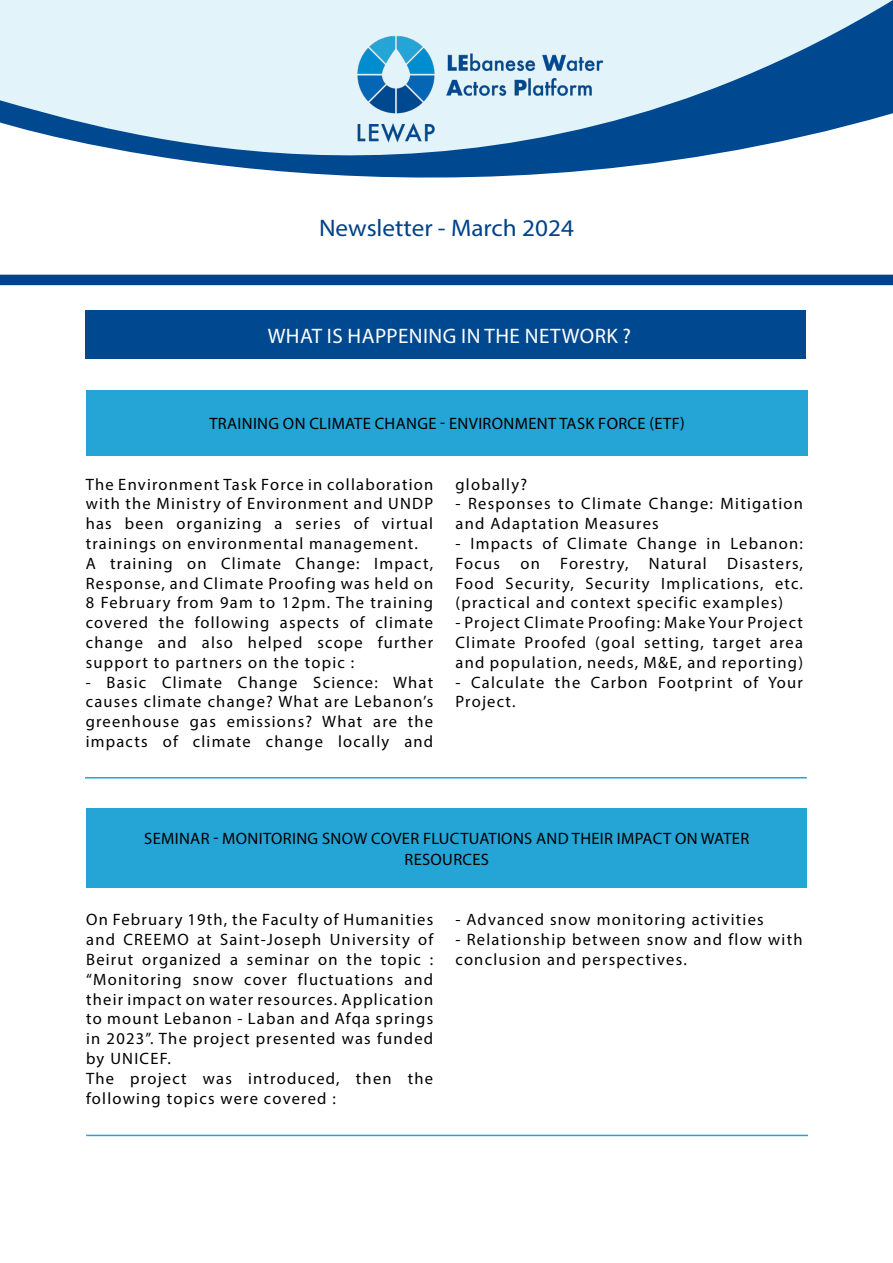
<style>
.page{position:relative;width:893px;height:1263px;background:#fff}
.page>*{position:absolute;margin:0;border:0;box-sizing:border-box;transform-origin:0 0}
.t1{font:24px "Myriad Pro";color:#004289;scale:1.05 1}
.t2{font:21px "Myriad Pro";letter-spacing:.02em;color:#fff}
.t3{font:16.5px/19.8px "Myriad Pro";letter-spacing:.075em;color:#000}
.t4{font:16.5px/21px "Myriad Pro";letter-spacing:.02em;color:#000;text-align:center}
</style>
<div class="page">
<svg style="left:0;top:0;width:893px;height:178px;background:#a7c5dc"></svg>
<div style="left:85px;top:311px;width:720px;height:48px;background:#004990"></div>
<div style="left:0;top:275px;width:893px;height:10px;background:#004289"></div>
<img style="left:344px;top:30px;width:273px;height:117px">
<div style="left:86px;top:391px;width:722px;height:65px;background:#25a4d6"></div>
<hr style="left:86px;top:1135px;width:722px;height:1px;background:#25a4d6">
<div style="left:86px;top:808px;width:721px;height:80px;background:#25a4d6"></div>
<hr style="left:85px;top:777px;width:722px;height:1px;background:#25a4d6">
<h1 class="t1" style="left:319px;top:213px;width:244px">Newsletter - March 2024</h1>
<p class="t2" style="left:268px;top:323px;width:365px">WHAT IS HAPPENING IN THE NETWORK ?</p>
<p class="t4" style="left:209px;top:413px;width:477px">TRAINING ON CLIMATE CHANGE - ENVIRONMENT TASK FORCE (ETF)</p>
<p class="t3" style="left:86px;top:474px;width:349px">The Environment Task Force in collaboration with the Ministry of Environment and UNDP has been organizing a series of virtual trainings on environmental management.<br>A training on Climate Change: Impact, Response, and Climate Proofing was held on 8 February from 9am to 12pm. The training covered the following aspects of climate change and also helped scope further support to partners on the topic :</p>
<p class="t3" style="left:86px;top:672px;width:349px;text-align:justify">- Basic Climate Change Science: What causes climate change? What are Lebanon’s greenhouse gas emissions? What are the impacts of climate change locally and</p>
<p class="t3" style="left:455px;top:474px;width:73px">globally?</p>
<p class="t3" style="left:455px;top:494px;width:349px">- Responses to Climate Change: Mitigation and Adaptation Measures</p>
<p class="t3" style="left:455px;top:533px;width:349px;text-align:justify">- Impacts of Climate Change in Lebanon:<br>Focus on Forestry, Natural Disasters, Food Security, Security Implications, etc. (practical and context specific examples)</p>
<p class="t3" style="left:455px;top:613px;width:349px;text-align:justify">- Project Climate Proofing: Make Your Project Climate Proofed (goal setting, target area and population, needs, M&amp;E, and reporting)</p>
<p class="t3" style="left:455px;top:672px;width:349px">- Calculate the Carbon Footprint of Your<br>Project.</p>
<p class="t4" style="left:144px;top:827px;width:606px">SEMINAR - MONITORING SNOW COVER FLUCTUATIONS AND THEIR IMPACT ON WATER<br>RESOURCES</p>
<p class="t3" style="left:86px;top:910px;width:349px">On February 19th, the Faculty of Humanities and CREEMO at Saint-Joseph University of Beirut organized a seminar on the topic : “Monitoring snow cover fluctuations and their impact on water resources. Application to mount Lebanon - Laban and Afqa springs in 2023”. The project presented was funded by UNICEF.<br>The project was introduced, then the following topics were covered :</p>
<p class="t3" style="left:455px;top:910px;width:310px">- Advanced snow monitoring activities</p>
<p class="t3" style="left:455px;top:929px;width:349px">- Relationship between snow and flow with conclusion and perspectives.</p>
</div>
